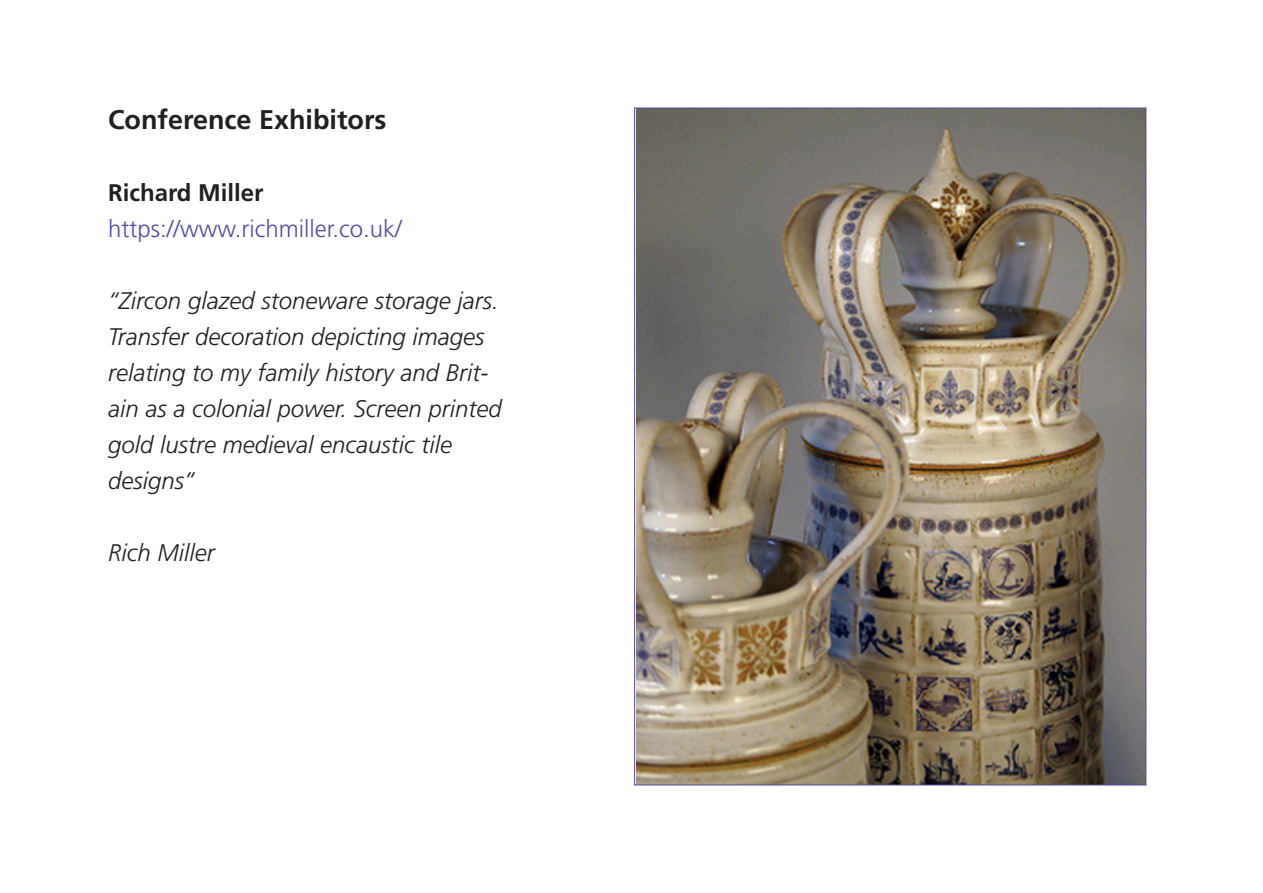
<style>
.page{position:relative;width:1263px;height:893px;background:#fff}
.page>*{position:absolute;margin:0;border:0;box-sizing:border-box;transform-origin:0 0}
.t1{font:700 27px "Frutiger";color:#231f20}
.t2{font:italic 300 24px/36px "Frutiger";color:#231f20}
.t3{font:300 24px "Frutiger";color:#504ca0}
.t4{font:700 24px "Frutiger";color:#231f20}
</style>
<div class="page">
<img style="left:636px;top:110px;width:508px;height:673px">
<p class="t1" style="left:108px;top:104px;width:280px">Conference Exhibitors</p>
<p class="t4" style="left:108px;top:179px;width:157px">Richard Miller</p>
<p class="t3" style="left:108px;top:215px;width:295px">https://www.richmiller.co.uk/</p>
<p class="t2" style="left:108px;top:283px;width:395px">“Zircon glazed stoneware storage jars.<br>Transfer decoration depicting images relating to my family history and Brit&shy;ain as a colonial power. Screen printed gold lustre medieval encaustic tile designs”</p>
<p class="t2" style="left:108px;top:535px;width:108px">Rich Miller</p>
</div>
